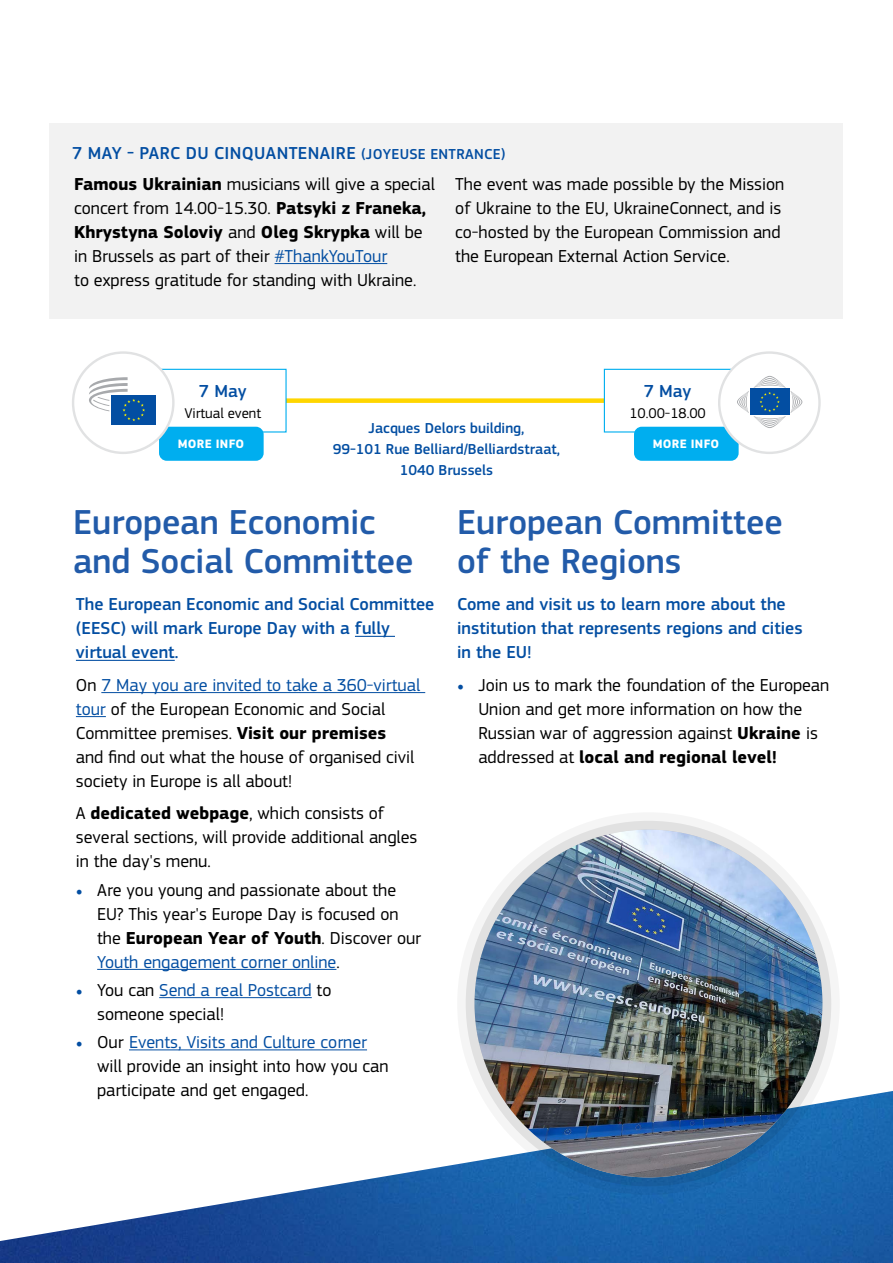
<style>
.page{position:relative;width:893px;height:1263px;background:#fff}
.page>*{position:absolute;margin:0;border:0;box-sizing:border-box;transform-origin:0 0}
.t1{font:500 36px/39px "EC Square Sans Pro";color:#225ba9}
.t2{font:500 18.15px "EC Square Sans Pro";color:#034ea2}
.t3{font:18px/24px "EC Square Sans Pro";color:#000}
.t4{font:500 18px/24px "EC Square Sans Pro";color:#034ea2}
.t5{font:500 18px "EC Square Sans Pro";letter-spacing:.02em;color:#034ea2}
.t6{font:500 15px/21px "EC Square Sans Pro";color:#034ea2;text-align:center}
.t7{font:14.7px "EC Square Sans Pro";color:#000}
.t8{font:700 12.6px "EC Square Sans Pro";letter-spacing:.02em;color:#fff}
.s1{font-size:15px}
.s2{font-weight:700}
.s3{color:#034ea2}
.s4{font-family:"Minion Pro";color:#034ea2}
</style>
<div class="page">
<img style="left:0;top:1091px;width:893px;height:172px">
<svg style="left:457px;top:812px;width:383px;height:383px"></svg>
<img style="left:474px;top:830px;width:348px;height:347px;border-radius:174px">
<hr style="left:355px;top:636px;width:40px;height:1px;background:#034ea2">
<hr style="left:76px;top:660px;width:99px;height:1px;background:#034ea2">
<hr style="left:101px;top:692px;width:324px;height:1px;background:#034ea2">
<hr style="left:76px;top:716px;width:30px;height:1px;background:#034ea2">
<hr style="left:97px;top:969px;width:239px;height:1px;background:#034ea2">
<hr style="left:159px;top:997px;width:153px;height:1px;background:#034ea2">
<hr style="left:129px;top:1049px;width:238px;height:1px;background:#034ea2">
<div style="left:73px;top:398px;width:745px;height:5px;background:#ffd600"></div>
<div style="left:604px;top:369px;width:127px;height:63px;background:#fff"></div>
<div style="left:604px;top:369px;width:127px;height:63px;border:1px solid #00aeef"></div>
<div style="left:160px;top:369px;width:126px;height:63px;background:#fff"></div>
<div style="left:159px;top:369px;width:128px;height:63px;border:1px solid #00aeef"></div>
<div style="left:634px;top:427px;width:105px;height:34px;background:#00aeef;border-radius:8px"></div>
<div style="left:159px;top:427px;width:105px;height:34px;background:#00aeef;border-radius:8px"></div>
<div style="left:72px;top:351px;width:103px;height:103px;background:#e1e2e3;border-radius:50%"></div>
<div style="left:74px;top:354px;width:98px;height:98px;background:#fff;border-radius:50%"></div>
<div style="left:112px;top:395px;width:44px;height:30px;background:#034ea2"></div>
<svg style="left:89px;top:377px;width:56px;height:44px"></svg>
<div style="left:718px;top:351px;width:103px;height:103px;background:#e1e2e3;border-radius:50%"></div>
<div style="left:720px;top:354px;width:98px;height:98px;background:#fff;border-radius:50%"></div>
<svg style="left:737px;top:376px;width:65px;height:52px"></svg>
<div style="left:50px;top:123px;width:793px;height:196px;background:#f2f2f2"></div>
<hr style="left:275px;top:263px;width:112px;height:1px;background:#034ea2">
<p class="t5" style="left:72px;top:143px;width:435px">7 MAY - PARC DU CINQUANTENAIRE <span class="s1">(JOYEUSE ENTRANCE)</span></p>
<p class="t3" style="left:74px;top:172px;width:362px"><span class="s2">Famous Ukrainian</span> musicians will give a special concert from 14.00-15.30. <span class="s2">Patsyki z Franeka, Khrystyna Soloviy</span> and <span class="s2">Oleg Skrypka</span> will be in Brussels as part of their <span class="s3">#ThankYouTour<br></span>to express gratitude for standing with Ukraine.</p>
<p class="t3" style="left:455px;top:172px;width:330px">The event was made possible by the Mission of Ukraine to the EU, UkraineConnect, and is co-hosted by the European Commission and the European External Action Service.</p>
<p class="t2" style="left:199px;top:381px;width:49px">7 May</p>
<p class="t7" style="left:184px;top:404px;width:78px">Virtual event</p>
<p class="t8" style="left:178px;top:437px;width:68px">MORE INFO</p>
<p class="t8" style="left:653px;top:437px;width:68px">MORE INFO</p>
<p class="t2" style="left:644px;top:381px;width:49px">7 May</p>
<p class="t7" style="left:629px;top:404px;width:78px">10.00-18.00</p>
<p class="t6" style="left:333px;top:418px;width:229px">Jacques Delors building,<br>99-101 Rue Belliard/Belliardstraat,<br>1040 Brussels</p>
<h1 class="t1" style="left:73px;top:504px;width:342px">European Economic and Social Committee</h1>
<p class="t4" style="left:76px;top:593px;width:360px">The European Economic and Social Committee (EESC) will mark Europe Day with a fully virtual event.</p>
<p class="t3" style="left:76px;top:673px;width:346px">On <span class="s3">7 May you are invited to take a 360-virtual tour</span> of the European Economic and Social Committee premises. <span class="s2">Visit our premises<br></span>and find out what the house of organised civil society in Europe is all about!</p>
<p class="t3" style="left:76px;top:801px;width:343px">A <span class="s2">dedicated webpage</span>, which consists of several sections, will provide additional angles in the day's menu.</p>
<p class="t3" style="left:97px;top:878px;width:325px;text-indent:-21px"><span class="s4">•</span> Are you young and passionate about the EU? This year's Europe Day is focused on the <span class="s2">European Year of Youth</span>. Discover our <span class="s3">Youth engagement corner online</span>.</p>
<p class="t3" style="left:97px;top:978px;width:236px;text-indent:-21px"><span class="s4">•</span> You can <span class="s3">Send a real Postcard</span> to someone special!</p>
<p class="t3" style="left:97px;top:1030px;width:293px;text-indent:-21px"><span class="s4">•</span> Our <span class="s3">Events, Visits and Culture corner </span>will provide an insight into how you can participate and get engaged.</p>
<h1 class="t1" style="left:457px;top:504px;width:327px">European Committee of the Regions</h1>
<p class="t4" style="left:457px;top:593px;width:347px">Come and visit us to learn more about the institution that represents regions and cities in the EU!</p>
<p class="t3" style="left:478px;top:673px;width:352px;text-indent:-21px"><span class="s4">•</span> Join us to mark the foundation of the European Union and get more information on how the Russian war of aggression against <span class="s2">Ukraine</span> is addressed at <span class="s2">local and regional level!</span></p>
</div>
